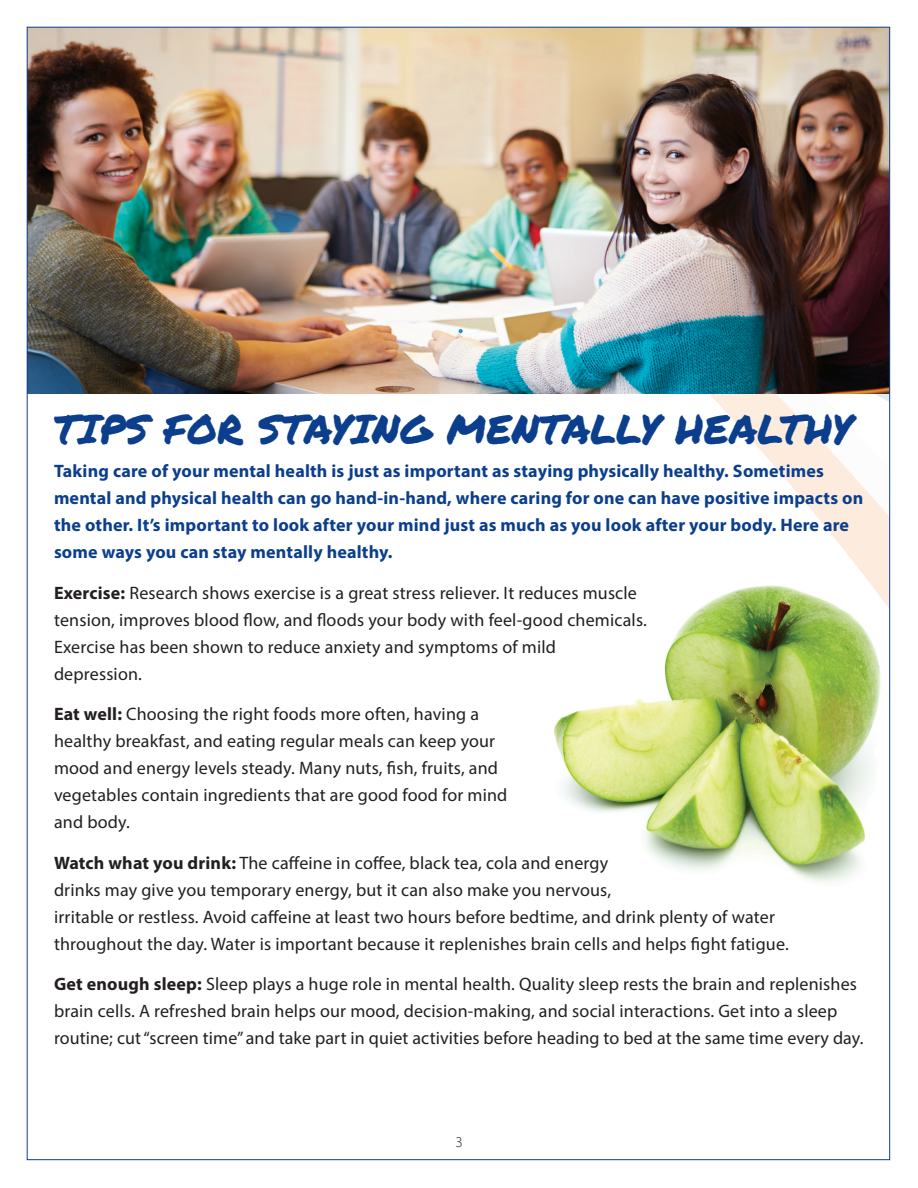
<style>
.page{position:relative;width:918px;height:1188px;background:#fff}
.page>*{position:absolute;margin:0;border:0;box-sizing:border-box;transform-origin:0 0}
.title_style_3{font:40.5px "Permanent Marker";color:#0b3e8c}
.Body_Copy-black{font:18px/27px "Myriad Pro";letter-spacing:.01em;color:#231f20}
.Body_Copy-black-2{font:700 18px/27px "Myriad Pro";letter-spacing:.01em;color:#0b3e8c}
.t1{font:300 15px "Myriad Pro";color:#231f20}
.s1{font-weight:700}
</style>
<div class="page">
<svg style="left:29px;top:393px;width:859px;height:246px"></svg>
<img style="left:29px;top:29px;width:859px;height:364px">
<img style="left:550px;top:575px;width:319px;height:307px">
<p class="title_style_3" style="left:54px;top:399px;width:800px">TIPS FOR STAYING MENTALLY HEALTHY</p>
<p class="Body_Copy-black-2" style="left:54px;top:457px;width:811px">Taking care of your mental health is just as important as staying physically healthy. Sometimes mental and physical health can go hand-in-hand, where caring for one can have positive impacts on the other. It’s important to look after your mind just as much as you look after your body. Here are some ways you can stay mentally healthy.</p>
<p class="Body_Copy-black" style="left:54px;top:579px;width:594px"><span class="s1">Exercise:</span> Research shows exercise is a great stress reliever. It reduces muscle tension, improves blood flow, and floods your body with feel-good chemicals.<br>Exercise has been shown to reduce anxiety and symptoms of mild depression.</p>
<p class="Body_Copy-black" style="left:54px;top:701px;width:455px"><span class="s1">Eat well:</span> Choosing the right foods more often, having a healthy breakfast, and eating regular meals can keep your mood and energy levels steady. Many nuts, fish, fruits, and vegetables contain ingredients that are good food for mind and body.</p>
<p class="Body_Copy-black" style="left:54px;top:849px;width:736px"><span class="s1">Watch what you drink:</span> The caffeine in coffee, black tea, cola and energy<br>drinks may give you temporary energy, but it can also make you nervous,<br>irritable or restless. Avoid caffeine at least two hours before bedtime, and drink plenty of water throughout the day. Water is important because it replenishes brain cells and helps fight fatigue.</p>
<p class="Body_Copy-black" style="left:54px;top:971px;width:811px"><span class="s1">Get enough sleep:</span> Sleep plays a huge role in mental health. Quality sleep rests the brain and replenishes brain cells. A refreshed brain helps our mood, decision-making, and social interactions. Get into a sleep routine; cut “screen time” and take part in quiet activities before heading to bed at the same time every day.</p>
<p class="t1" style="left:455px;top:1133px;width:9px">3</p>
</div>
